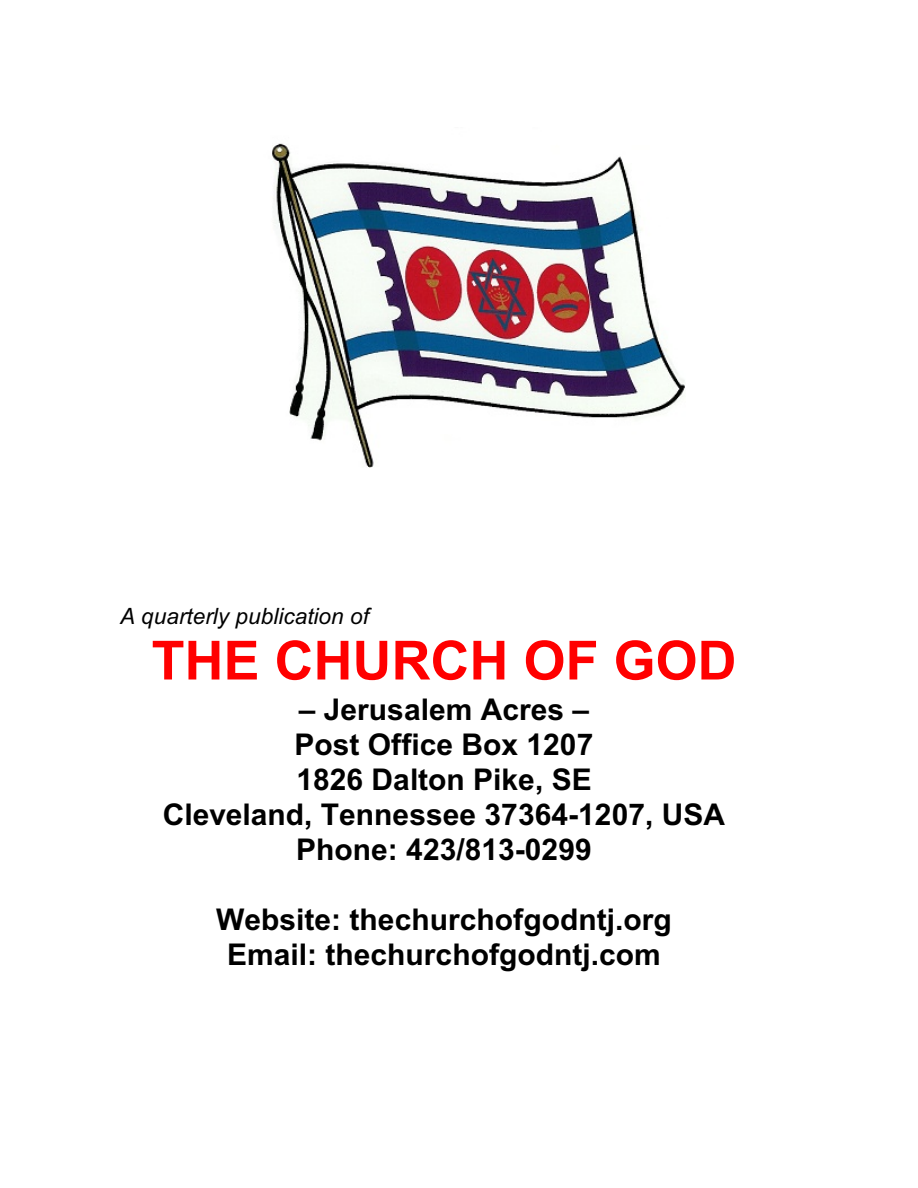
<style>
.page{position:relative;width:918px;height:1188px;background:#fff}
.page>*{position:absolute;margin:0;border:0;box-sizing:border-box;transform-origin:0 0}
.t1{font:700 54px "Arial";color:#f00}
.t2{font:700 30px/35.1px "Arial";color:#000;text-align:center}
.t3{font:italic 22.5px "Arial";letter-spacing:.005em;color:#000}
</style>
<div class="page">
<img style="left:272px;top:143px;width:413px;height:325px">
<p class="t3" style="left:120px;top:608px;width:250px">A quarterly publication of</p>
<h1 class="t1" style="left:152px;top:640px;width:586px">THE CHURCH OF GOD</h1>
<p class="t2" style="left:163px;top:694px;width:564px">– Jerusalem Acres –<br>Post Office Box 1207<br>1826 Dalton Pike, SE<br>Cleveland, Tennessee 37364-1207, USA<br>Phone: 423/813-0299</p>
<p class="t2" style="left:216px;top:905px;width:457px">Website: thechurchofgodntj.org<br>Email: thechurchofgodntj.com</p>
</div>
